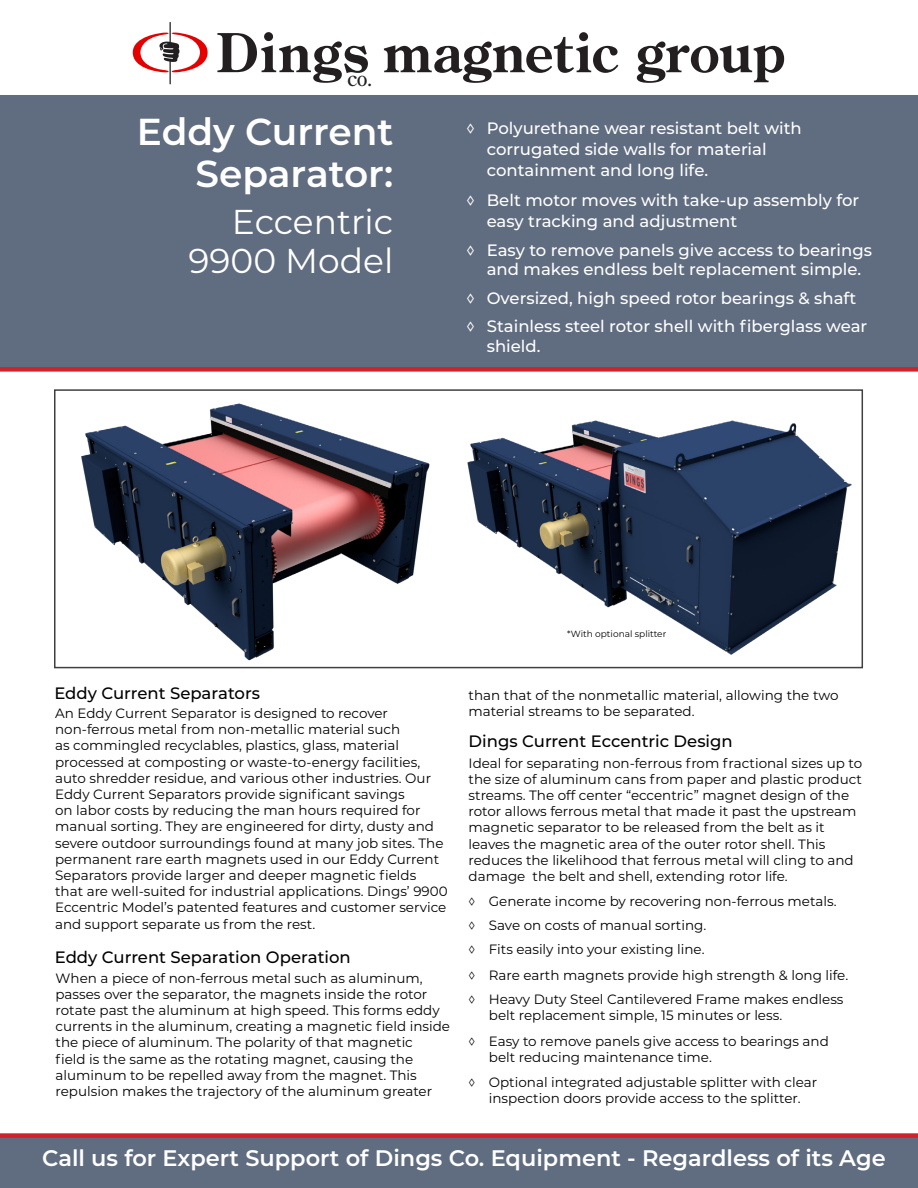
<style>
.page{position:relative;width:918px;height:1188px;background:#fff}
.page>*{position:absolute;margin:0;border:0;box-sizing:border-box;transform-origin:0 0}
.t1{font:700 53.4px "Century Old Style Std";letter-spacing:.02em;color:#231f20}
.t2{font:600 37.5px/42px "Montserrat";color:#fff;text-align:right}
.t3{font:34.5px/39px "Montserrat";color:#fff;text-align:right}
.t4{font:600 22.5px "Montserrat";color:#fff}
.t5{font:20.7px "Century Old Style Std";color:#231f20}
.t6{font:500 16.5px/21px "Montserrat";color:#fff}
.t7{font:500 16.5px "Montserrat";color:#000}
.t8{font:13.5px/16.2px "Montserrat";color:#000}
.t9{font:9px "Montserrat";color:#000}
</style>
<div class="page">
<div style="left:0;top:95px;width:918px;height:276px;background:#606c7f"></div>
<div style="left:0;top:1136px;width:918px;height:52px;background:#606c7f"></div>
<img style="left:81px;top:403px;width:349px;height:258px">
<div style="left:54px;top:389px;width:809px;height:279px;border:2px solid #404040"></div>
<img style="left:467px;top:420px;width:385px;height:235px">
<svg style="left:133px;top:22px;width:75px;height:62px"></svg>
<div style="left:0;top:367px;width:918px;height:5px;background:#d2232a"></div>
<div style="left:0;top:1133px;width:918px;height:5px;background:#d2232a"></div>
<h1 class="t1" style="left:216px;top:18px;width:571px">Dings magnetic group</h1>
<h3 class="t5" style="left:347px;top:66px;width:26px">co.</h3>
<h2 class="t2" style="left:137px;top:109px;width:258px">Eddy Current<br>Separator:</h2>
<p class="t6" style="left:487px;top:117px;width:317px;text-indent:-20px">◊ Polyurethane wear resistant belt with corrugated side walls for material containment and long life.</p>
<p class="t6" style="left:487px;top:189px;width:374px;text-indent:-20px">◊ Belt motor moves with take-up assembly for easy tracking and adjustment</p>
<p class="t6" style="left:467px;top:239px;width:407px;line-height:19.5px;text-align:center">◊ Easy to remove panels give access to bearings and makes endless belt replacement simple.</p>
<p class="t6" style="left:467px;top:283px;width:402px;line-height:28.5px">◊ Oversized, high speed rotor bearings &amp; shaft ◊ Stainless steel rotor shell with fiberglass wear</p>
<p class="t6" style="left:487px;top:335px;width:55px">shield.</p>
<h3 class="t3" style="left:189px;top:201px;width:206px">Eccentric<br>9900 Model</h3>
<p class="t7" style="left:54px;top:681px;width:207px">Eddy Current Separators</p>
<p class="t8" style="left:55px;top:705px;width:394px">An Eddy Current Separator is designed to recover non-ferrous metal from non-metallic material such<br>as commingled recyclables, plastics, glass, material processed at composting or waste-to-energy facilities, auto shredder residue, and various other industries. Our Eddy Current Separators provide significant savings<br>on labor costs by reducing the man hours required for manual sorting. They are engineered for dirty, dusty and severe outdoor surroundings found at many job sites. The permanent rare earth magnets used in our Eddy Current Separators provide larger and deeper magnetic fields that are well-suited for industrial applications. Dings’ 9900<br>Eccentric Model’s patented features and customer service and support separate us from the rest.</p>
<p class="t7" style="left:55px;top:945px;width:298px">Eddy Current Separation Operation</p>
<p class="t8" style="left:56px;top:969px;width:396px">When a piece of non-ferrous metal such as aluminum, passes over the separator, the magnets inside the rotor rotate past the aluminum at high speed. This forms eddy currents in the aluminum, creating a magnetic field inside the piece of aluminum. The polarity of that magnetic<br>field is the same as the rotating magnet, causing the aluminum to be repelled away from the magnet. This repulsion makes the trajectory of the aluminum greater</p>
<p class="t9" style="left:567px;top:627px;width:101px">*With optional splitter</p>
<p class="t8" style="left:469px;top:687px;width:371px">than that of the nonmetallic material, allowing the two material streams to be separated.</p>
<p class="t7" style="left:469px;top:729px;width:266px">Dings Current Eccentric Design</p>
<p class="t8" style="left:469px;top:754px;width:395px">Ideal for separating non-ferrous from fractional sizes up to the size of aluminum cans from paper and plastic product streams. The off center “eccentric” magnet design of the rotor allows ferrous metal that made it past the upstream magnetic separator to be released from the belt as it leaves the magnetic area of the outer rotor shell. This reduces the likelihood that ferrous metal will cling to and damage the belt and shell, extending rotor life.</p>
<p class="t8" style="left:469px;top:889px;width:370px;line-height:24px">◊ Generate income by recovering non-ferrous metals. ◊ Save on costs of manual sorting.<br>◊ Fits easily into your existing line.</p>
<p class="t8" style="left:469px;top:963px;width:381px;line-height:24px">◊ Rare earth magnets provide high strength &amp; long life. ◊ Heavy Duty Steel Cantilevered Frame makes endless</p>
<p class="t8" style="left:469px;top:1002px;width:362px;line-height:25.5px;text-indent:20px">belt replacement simple, 15 minutes or less.<br>◊ Easy to remove panels give access to bearings and</p>
<p class="t8" style="left:469px;top:1045px;width:350px;line-height:24px;text-indent:20px">belt reducing maintenance time.<br>◊ Optional integrated adjustable splitter with clear</p>
<p class="t8" style="left:489px;top:1090px;width:313px">inspection doors provide access to the splitter.</p>
<h3 class="t4" style="left:42px;top:1142px;width:845px">Call us for Expert Support of Dings Co. Equipment - Regardless of its Age</h3>
</div>
